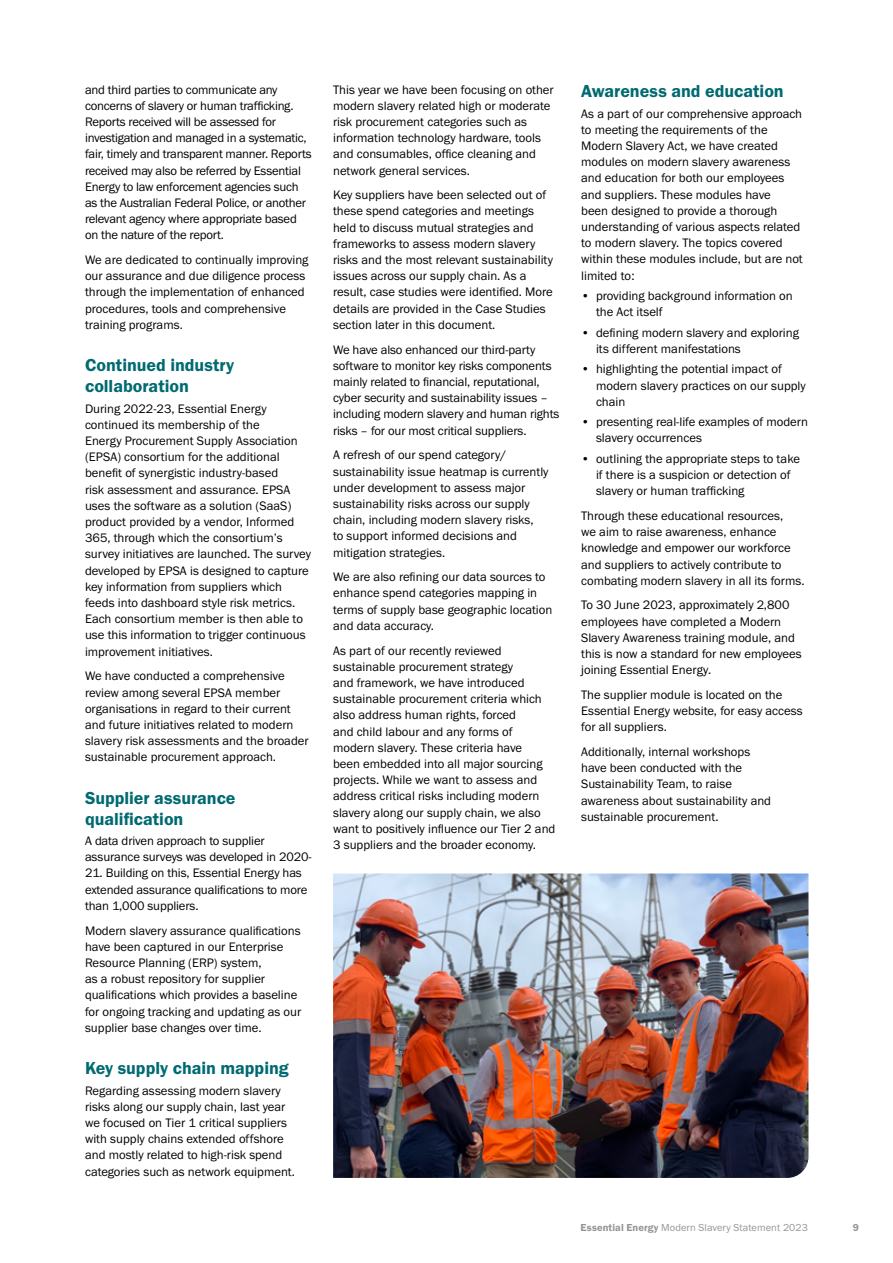
<style>
.page{position:relative;width:893px;height:1263px;background:#fff}
.page>*{position:absolute;margin:0;border:0;box-sizing:border-box;transform-origin:0 0}
.t1{font:18px/21px "Franklin Gothic URW Dem";color:#006a71}
.t2{font:12.75px/16.2px "Franklin Gothic URW Boo";color:#000}
.t3{font:12.75px/16.2px "Franklin Gothic URW Boo";letter-spacing:-.02em;color:#000}
.t4{font:10.5px "Franklin Gothic URW Boo";letter-spacing:.005em;color:#939598}
.t5{font:10.5px "Franklin Gothic URW Dem";color:#939598}
.s1{font-family:"Franklin Gothic URW Dem"}
</style>
<div class="page">
<img style="left:333px;top:873px;width:475px;height:305px">
<p class="t3" style="left:85px;top:81px;width:228px">and third parties to communicate any concerns of slavery or human trafficking.<br>Reports received will be assessed for investigation and managed in a systematic, fair, timely and transparent manner. Reports received may also be referred by Essential Energy to law enforcement agencies such as the Australian Federal Police, or another relevant agency where appropriate based on the nature of the report.</p>
<p class="t2" style="left:85px;top:251px;width:225px">We are dedicated to continually improving our assurance and due diligence process through the implementation of enhanced procedures, tools and comprehensive training programs.</p>
<h1 class="t1" style="left:85px;top:354px;width:151px">Continued industry collaboration</h1>
<p class="t2" style="left:85px;top:400px;width:227px">During 2022-23, Essential Energy continued its membership of the<br>Energy Procurement Supply Association (EPSA) consortium for the additional benefit of synergistic industry-based<br>risk assessment and assurance. EPSA uses the software as a solution (SaaS) product provided by a vendor, Informed 365, through which the consortium’s survey initiatives are launched. The survey developed by EPSA is designed to capture key information from suppliers which feeds into dashboard style risk metrics.<br>Each consortium member is then able to use this information to trigger continuous improvement initiatives.</p>
<p class="t2" style="left:85px;top:668px;width:225px">We have conducted a comprehensive review among several EPSA member organisations in regard to their current and future initiatives related to modern slavery risk assessments and the broader sustainable procurement approach.</p>
<h1 class="t1" style="left:85px;top:787px;width:152px">Supplier assurance qualification</h1>
<p class="t2" style="left:85px;top:832px;width:228px">A data driven approach to supplier assurance surveys was developed in 2020-</p>
<p class="t2" style="left:85px;top:865px;width:224px">21. Building on this, Essential Energy has extended assurance qualifications to more than 1,000 suppliers.</p>
<p class="t2" style="left:85px;top:922px;width:218px">Modern slavery assurance qualifications have been captured in our Enterprise Resource Planning (ERP) system,<br>as a robust repository for supplier qualifications which provides a baseline for ongoing tracking and updating as our supplier base changes over time.</p>
<h1 class="t1" style="left:85px;top:1057px;width:205px">Key supply chain mapping</h1>
<p class="t2" style="left:85px;top:1082px;width:212px">Regarding assessing modern slavery risks along our supply chain, last year we focused on Tier 1 critical suppliers with supply chains extended offshore and mostly related to high-risk spend categories such as network equipment.</p>
<p class="t2" style="left:333px;top:81px;width:222px">This year we have been focusing on other modern slavery related high or moderate risk procurement categories such as information technology hardware, tools and consumables, office cleaning and network general services.</p>
<p class="t2" style="left:333px;top:187px;width:221px">Key suppliers have been selected out of these spend categories and meetings held to discuss mutual strategies and frameworks to assess modern slavery risks and the most relevant sustainability issues across our supply chain. As a result, case studies were identified. More details are provided in the Case Studies section later in this document.</p>
<p class="t2" style="left:333px;top:341px;width:228px">We have also enhanced our third-party software to monitor key risks components mainly related to financial, reputational, cyber security and sustainability issues – including modern slavery and human rights risks – for our most critical suppliers.</p>
<p class="t2" style="left:333px;top:447px;width:217px">A refresh of our spend category/ sustainability issue heatmap is currently under development to assess major sustainability risks across our supply chain, including modern slavery risks,<br>to support informed decisions and mitigation strategies.</p>
<p class="t2" style="left:333px;top:569px;width:221px">We are also refining our data sources to enhance spend categories mapping in terms of supply base geographic location and data accuracy.</p>
<p class="t2" style="left:333px;top:642px;width:224px">As part of our recently reviewed sustainable procurement strategy<br>and framework, we have introduced sustainable procurement criteria which also address human rights, forced<br>and child labour and any forms of modern slavery. These criteria have<br>been embedded into all major sourcing projects. While we want to assess and address critical risks including modern slavery along our supply chain, we also want to positively influence our Tier 2 and 3 suppliers and the broader economy.</p>
<h1 class="t1" style="left:581px;top:80px;width:204px">Awareness and education</h1>
<p class="t2" style="left:581px;top:105px;width:223px">As a part of our comprehensive approach to meeting the requirements of the Modern Slavery Act, we have created modules on modern slavery awareness and education for both our employees and suppliers. These modules have<br>been designed to provide a thorough understanding of various aspects related to modern slavery. The topics covered within these modules include, but are not limited to:</p>
<p class="t2" style="left:596px;top:287px;width:198px;text-indent:-15px">• providing background information on the Act itself</p>
<p class="t2" style="left:596px;top:324px;width:204px;text-indent:-15px">• defining modern slavery and exploring its different manifestations</p>
<p class="t2" style="left:596px;top:361px;width:211px;text-indent:-15px">• highlighting the potential impact of modern slavery practices on our supply chain</p>
<p class="t2" style="left:596px;top:414px;width:213px;text-indent:-15px">• presenting real-life examples of modern slavery occurrences</p>
<p class="t2" style="left:596px;top:450px;width:206px;text-indent:-15px">• outlining the appropriate steps to take if there is a suspicion or detection of slavery or human trafficking</p>
<p class="t2" style="left:581px;top:507px;width:225px">Through these educational resources,<br>we aim to raise awareness, enhance knowledge and empower our workforce and suppliers to actively contribute to combating modern slavery in all its forms.</p>
<p class="t2" style="left:581px;top:597px;width:222px">To 30 June 2023, approximately 2,800 employees have completed a Modern Slavery Awareness training module, and this is now a standard for new employees joining Essential Energy.</p>
<p class="t2" style="left:581px;top:686px;width:223px">The supplier module is located on the<br>Essential Energy website, for easy access for all suppliers.</p>
<p class="t2" style="left:581px;top:743px;width:192px">Additionally, internal workshops have been conducted with the<br>Sustainability Team, to raise awareness about sustainability and sustainable procurement.</p>
<p class="t4" style="left:581px;top:1220px;width:229px"><span class="s1">Essential Energy</span> Modern Slavery Statement 2023</p>
<p class="t5" style="left:853px;top:1221px;width:8px">9</p>
</div>
